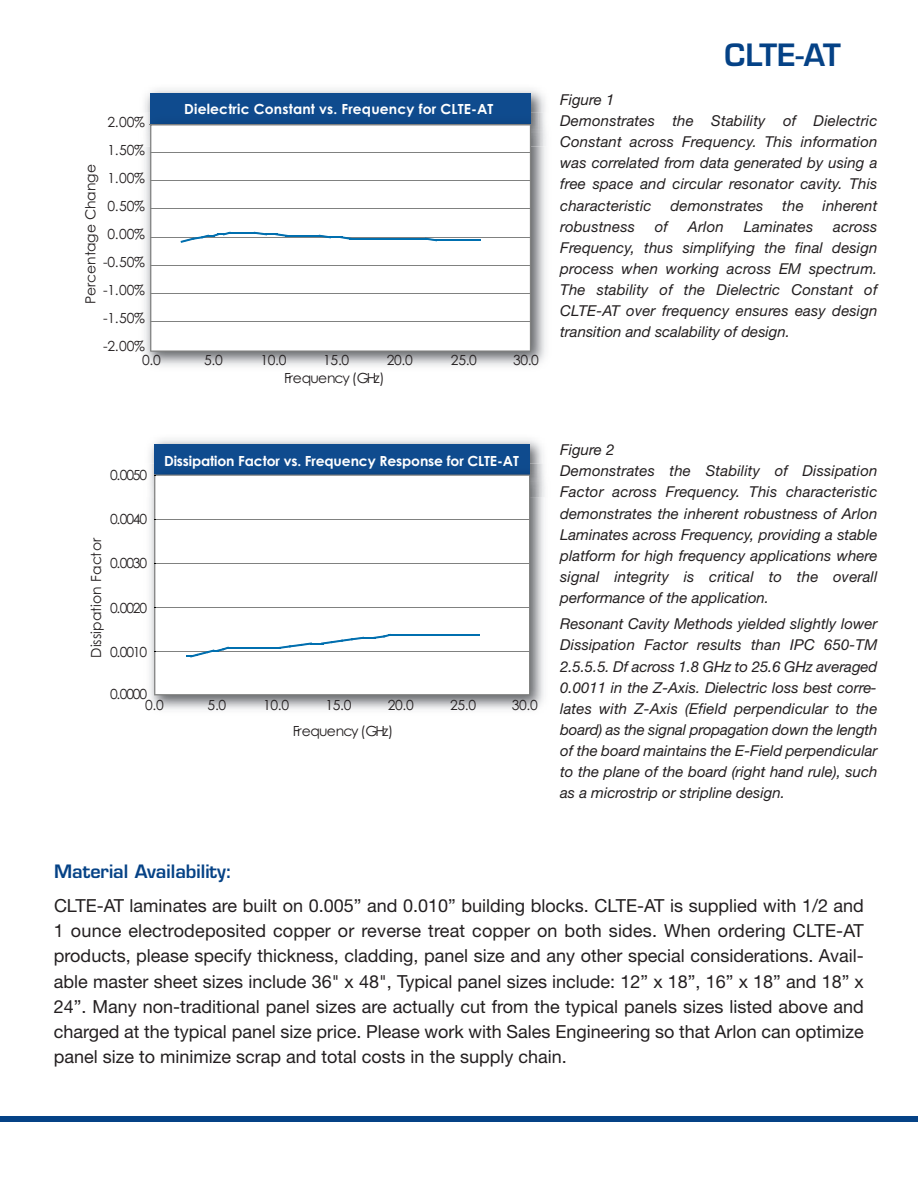
<style>
.page{position:relative;width:918px;height:1188px;background:#fff}
.page>*{position:absolute;margin:0;border:0;box-sizing:border-box;transform-origin:0 0}
.t1{font:600 30px "Eurostile";letter-spacing:-.03em;color:#054286}
.t2{font:18px/25.2px "Helvetica Neue";color:#231f20;text-align:justify}
.t3{font:600 18px "Eurostile";color:#054286}
.t4{font:italic 15px/21.1px "Helvetica Neue";letter-spacing:.01em;color:#231f20}
.t5{font:13.95px/14.4px "Century Gothic";letter-spacing:-.025em;color:#231f20}
.t6{font:700 13.95px "Century Gothic";letter-spacing:-.01em;color:#fff}
.t7{font:700 13.95px "Century Gothic";letter-spacing:.01em;color:#fff}
.t8{font:13.95px "Century Gothic";letter-spacing:-.065em;color:#231f20}
.t9{font:13.95px "Century Gothic";color:#231f20}
</style>
<div class="page">
<div style="left:0;top:1116px;width:918px;height:5px;background:#054286"></div>
<img style="left:144px;top:89px;width:401px;height:24px">
<div style="left:150px;top:94px;width:380px;height:31px;background:#0f4b8e"></div>
<img style="left:144px;top:113px;width:402px;height:254px">
<img style="left:150px;top:113px;width:380px;height:11px">
<svg style="left:150px;top:125px;width:381px;height:227px"></svg>
<hr style="left:149px;top:124px;width:382px;height:1px;background:#808180">
<hr style="left:151px;top:153px;width:380px;height:1px;background:#808180">
<hr style="left:151px;top:181px;width:380px;height:1px;background:#808180">
<hr style="left:151px;top:209px;width:380px;height:1px;background:#808180">
<hr style="left:151px;top:237px;width:380px;height:1px;background:#808180">
<hr style="left:151px;top:265px;width:380px;height:1px;background:#808180">
<hr style="left:151px;top:293px;width:380px;height:1px;background:#808180">
<hr style="left:151px;top:321px;width:380px;height:1px;background:#808180">
<svg style="left:181px;top:232px;width:278px;height:11px"></svg>
<hr style="left:457px;top:239px;width:23px;height:2px;background:#006faf">
<img style="left:149px;top:439px;width:394px;height:24px">
<div style="left:154px;top:444px;width:375px;height:32px;background:#0f4b8e"></div>
<img style="left:149px;top:463px;width:396px;height:247px">
<img style="left:154px;top:463px;width:375px;height:12px">
<svg style="left:154px;top:475px;width:376px;height:220px"></svg>
<hr style="left:155px;top:519px;width:375px;height:1px;background:#808180">
<hr style="left:155px;top:563px;width:375px;height:1px;background:#808180">
<hr style="left:155px;top:607px;width:374px;height:1px;background:#808180">
<hr style="left:155px;top:651px;width:375px;height:1px;background:#808180">
<svg style="left:186px;top:634px;width:271px;height:24px"></svg>
<hr style="left:455px;top:634px;width:24px;height:2px;background:#006faf">
<p class="t5" style="left:107px;top:114px;width:39px">2.00%</p>
<p class="t5" style="left:107px;top:143px;width:39px">1.50%</p>
<p class="t5" style="left:83px;top:304px;width:141px;rotate:-90deg">Percentage Change</p>
<p class="t5" style="left:107px;top:171px;width:39px">1.00%</p>
<p class="t5" style="left:107px;top:199px;width:39px">0.50%</p>
<p class="t5" style="left:107px;top:227px;width:39px">0.00%</p>
<p class="t5" style="left:103px;top:255px;width:43px">-0.50%</p>
<p class="t5" style="left:103px;top:283px;width:43px">-1.00%</p>
<p class="t5" style="left:103px;top:310px;width:43px">-1.50%</p>
<p class="t5" style="left:142px;top:339px;width:20px;text-indent:-39px">-2.00%<br>0.0</p>
<p class="t7" style="left:184px;top:101px;width:311px">Dielectric Constant vs. Frequency for CLTE-AT</p>
<p class="t5" style="left:204px;top:353px;width:20px">5.0</p>
<p class="t5" style="left:260px;top:353px;width:28px">10.0</p>
<p class="t5" style="left:323px;top:353px;width:28px">15.0</p>
<p class="t5" style="left:387px;top:353px;width:28px">20.0</p>
<p class="t5" style="left:451px;top:353px;width:28px">25.0</p>
<p class="t5" style="left:513px;top:353px;width:28px">30.0</p>
<p class="t8" style="left:284px;top:370px;width:102px">Frequency (GHz)</p>
<h1 class="t1" style="left:725px;top:43px;width:118px">CLTE-AT</h1>
<p class="t4" style="left:560px;top:89px;width:319px">Figure 1<br>Demonstrates the Stability of Dielectric Constant across Frequency. This information was correlated from data generated by using a free space and circular resonator cavity. This characteristic</p>
<p class="t4" style="left:670px;top:194px;width:95px">demonstrates</p>
<p class="t4" style="left:782px;top:194px;width:23px">the</p>
<p class="t4" style="left:823px;top:194px;width:56px">inherent</p>
<p class="t4" style="left:560px;top:216px;width:76px">robustness</p>
<p class="t4" style="left:655px;top:216px;width:15px">of</p>
<p class="t4" style="left:688px;top:216px;width:37px">Arlon</p>
<p class="t4" style="left:744px;top:216px;width:71px">Laminates</p>
<p class="t4" style="left:560px;top:216px;width:319px;text-align:justify;text-indent:273px">across Frequency, thus simplifying the final design process when working across EM spectrum.<br>The stability of the Dielectric Constant of CLTE-AT over frequency ensures easy design transition and scalability of design.</p>
<p class="t5" style="left:110px;top:468px;width:39px">0.0050</p>
<p class="t5" style="left:110px;top:512px;width:39px">0.0040</p>
<p class="t9" style="left:88px;top:658px;width:122px;rotate:-90deg">Dissipation Factor</p>
<p class="t5" style="left:110px;top:556px;width:39px">0.0030</p>
<p class="t5" style="left:110px;top:600px;width:39px">0.0020</p>
<p class="t5" style="left:86px;top:648px;width:12px;rotate:-90deg">D</p>
<p class="t5" style="left:110px;top:644px;width:39px">0.0010</p>
<p class="t6" style="left:164px;top:452px;width:356px">Dissipation Factor vs. Frequency Response for CLTE-AT</p>
<p class="t5" style="left:110px;top:686px;width:39px">0.0000</p>
<p class="t5" style="left:145px;top:698px;width:20px">0.0</p>
<p class="t5" style="left:208px;top:698px;width:20px">5.0</p>
<p class="t5" style="left:263px;top:698px;width:28px">10.0</p>
<p class="t5" style="left:325px;top:698px;width:28px">15.0</p>
<p class="t5" style="left:388px;top:698px;width:28px">20.0</p>
<p class="t5" style="left:450px;top:698px;width:28px">25.0</p>
<p class="t5" style="left:512px;top:698px;width:28px">30.0</p>
<p class="t8" style="left:293px;top:722px;width:102px">Frequency (GHz)</p>
<p class="t4" style="left:560px;top:439px;width:319px">Figure 2<br>Demonstrates the Stability of Dissipation Factor across Frequency. This characteristic demonstrates the inherent robustness of Arlon Laminates across Frequency, providing a stable platform for high frequency applications where signal integrity is critical to the overall performance of the application.</p>
<p class="t4" style="left:560px;top:613px;width:319px;text-align:justify">Resonant Cavity Methods yielded slightly lower Dissipation Factor results than IPC 650-TM 2.5.5.5. Df across 1.8 GHz to 25.6 GHz averaged 0.0011 in the Z-Axis. Dielectric loss best corre&shy;lates with Z-Axis (Efield perpendicular to the board) as the signal propagation down the length of the board maintains the E-Field perpendicular to the plane of the board (right hand rule), such as a microstrip or stripline design.</p>
<p class="t3" style="left:54px;top:864px;width:180px">Material Availability:</p>
<p class="t2" style="left:54px;top:893px;width:812px">CLTE-AT laminates are built on 0.005” and 0.010” building blocks. CLTE-AT is supplied with 1/2 and 1 ounce electrodeposited copper or reverse treat copper on both sides. When ordering CLTE-AT products, please specify thickness, cladding, panel size and any other special considerations. Avail&shy;able master sheet sizes include 36" x 48", Typical panel sizes include: 12” x 18”, 16” x 18” and 18” x 24”. Many non-traditional panel sizes are actually cut from the typical panels sizes listed above and charged at the typical panel size price. Please work with Sales Engineering so that Arlon can optimize panel size to minimize scrap and total costs in the supply chain.</p>
</div>
